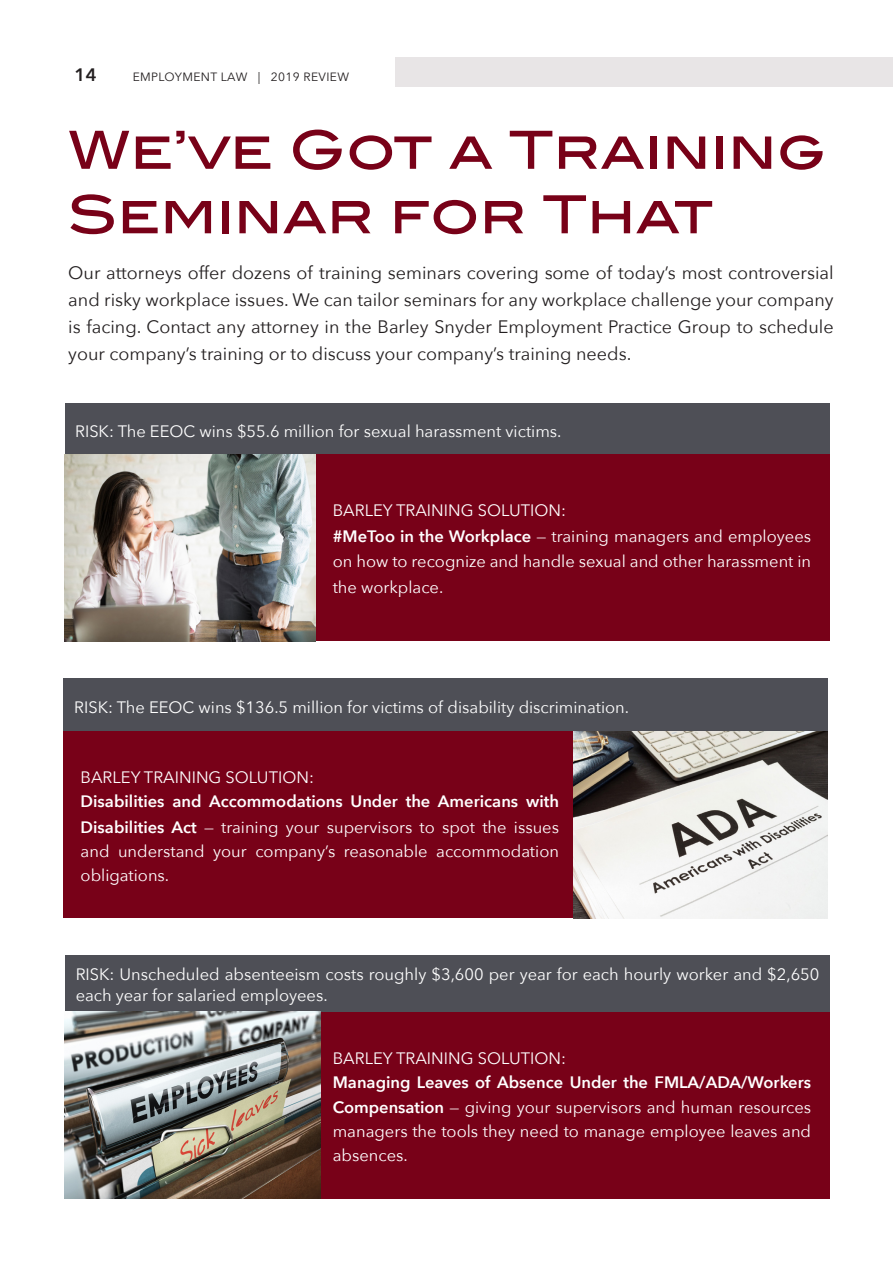
<style>
.page{position:relative;width:893px;height:1263px;background:#fff}
.page>*{position:absolute;margin:0;border:0;box-sizing:border-box;transform-origin:0 0}
.t1{font:500 52.5px/64.5px "ITC Blair";color:#780118}
.t2{font:18px/27px "Avenir Next";color:#231f20;text-align:justify}
.t3{font:600 18px "Avenir Next";color:#231f20}
.t4{font:16.5px/25.5px "Avenir Next";color:#fff}
.t5{font:600 16.5px/25.5px "Avenir Next";color:#fff}
.t6{font:12px "Avenir Next";letter-spacing:.03em;color:#231f20}
.s1{font-weight:600}
.s2{font-weight:400}
</style>
<div class="page">
<div style="left:395px;top:57px;width:498px;height:30px;background:#e8e5e6"></div>
<div style="left:65px;top:403px;width:764px;height:56px;background:#4e4f56"></div>
<div style="left:316px;top:454px;width:513px;height:187px;background:#780118"></div>
<img style="left:65px;top:454px;width:251px;height:187px">
<div style="left:65px;top:955px;width:764px;height:60px;background:#4e4f56"></div>
<div style="left:316px;top:1012px;width:513px;height:186px;background:#780118"></div>
<div style="left:64px;top:678px;width:764px;height:56px;background:#4e4f56"></div>
<div style="left:64px;top:732px;width:513px;height:186px;background:#780118"></div>
<img style="left:574px;top:732px;width:254px;height:186px">
<img style="left:65px;top:1012px;width:256px;height:186px">
<p class="t3" style="left:74px;top:60px;width:24px">14</p>
<p class="t6" style="left:133px;top:67px;width:218px">EMPLOYMENT LAW | 2019 REVIEW</p>
<p class="t1" style="left:68px;top:118px;width:760px">We’ve Got a Training<br>Seminar for That</p>
<p class="t2" style="left:68px;top:258px;width:767px">Our attorneys offer dozens of training seminars covering some of today’s most controversial and risky workplace issues. We can tailor seminars for any workplace challenge your company is facing. Contact any attorney in the Barley Snyder Employment Practice Group to schedule your company’s training or to discuss your company’s training needs.</p>
<p class="t4" style="left:75px;top:418px;width:488px">RISK: The EEOC wins $55.6 million for sexual harassment victims.</p>
<p class="t4" style="left:333px;top:497px;width:235px">BARLEY TRAINING SOLUTION:</p>
<p class="t4" style="left:333px;top:522px;width:480px;text-align:justify"><span class="s1">#MeToo in the Workplace</span> — training managers and employees on how to recognize and handle sexual and other harassment in the workplace.</p>
<p class="t4" style="left:74px;top:693px;width:556px">RISK: The EEOC wins $136.5 million for victims of disability discrimination.</p>
<p class="t4" style="left:81px;top:764px;width:235px">BARLEY TRAINING SOLUTION:</p>
<p class="t5" style="left:81px;top:788px;width:480px">Disabilities and Accommodations Under the Americans with<br>Disabilities Act <span class="s2">— training your supervisors to spot the issues</span></p>
<p class="t4" style="left:81px;top:838px;width:480px;line-height:24px">and understand your company’s reasonable accommodation obligations.</p>
<p class="t4" style="left:76px;top:962px;width:745px;line-height:21.6px">RISK: Unscheduled absenteeism costs roughly $3,600 per year for each hourly worker and $2,650 each year for salaried employees.</p>
<p class="t4" style="left:333px;top:1044px;width:235px">BARLEY TRAINING SOLUTION:</p>
<p class="t5" style="left:333px;top:1069px;width:480px">Managing Leaves of Absence Under the FMLA/ADA/Workers<br>Compensation <span class="s2">— giving your supervisors and human resources</span></p>
<p class="t4" style="left:333px;top:1119px;width:480px;line-height:24px">managers the tools they need to manage employee leaves and absences.</p>
</div>
